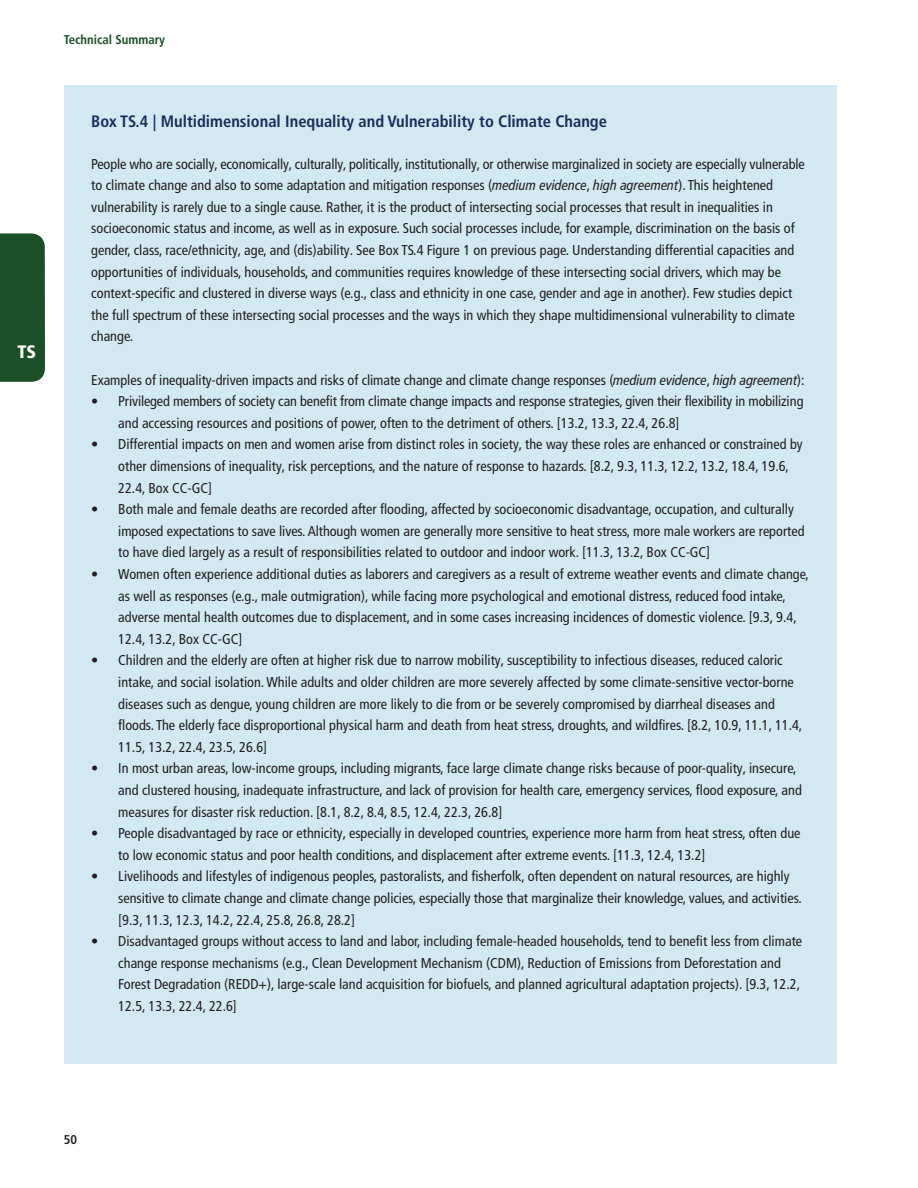
<style>
.page{position:relative;width:918px;height:1188px;background:#fff}
.page>*{position:absolute;margin:0;border:0;box-sizing:border-box;transform-origin:0 0}
.t1{font:900 condensed 18px "Frutiger LT Pro";color:#fff}
.t2{font:700 condensed 16.5px "Frutiger LT Pro";color:#172f5b}
.t3{font:condensed 14.25px/21.6px "Frutiger LT Pro";color:#231f20}
.t4{font:700 condensed 12.75px "Frutiger LT Pro";color:#1c4f26}
.t5{font:700 condensed 12.75px "Frutiger LT Pro";color:#231f20}
.s1{font-style:italic}
</style>
<div class="page">
<div style="left:0;top:233px;width:45px;height:149px;background:#1c4f26"></div>
<div style="left:64px;top:85px;width:773px;height:978px;background:#d2e9f2"></div>
<p class="t1" style="left:17px;top:345px;width:20px">TS</p>
<p class="t4" style="left:64px;top:35px;width:103px">Technical Summary</p>
<p class="t2" style="left:91px;top:116px;width:517px">Box TS.4 | Multidimensional Inequality and Vulnerability to Climate Change</p>
<p class="t3" style="left:91px;top:154px;width:715px">People who are socially, economically, culturally, politically, institutionally, or otherwise marginalized in society are especially vulnerable to climate change and also to some adaptation and mitigation responses (<span class="s1">medium evidence</span>, <span class="s1">high agreement</span>). This heightened vulnerability is rarely due to a single cause. Rather, it is the product of intersecting social processes that result in inequalities in socioeconomic status and income, as well as in exposure. Such social processes include, for example, discrimination on the basis of gender, class, race/ethnicity, age, and (dis)ability. See Box TS.4 Figure 1 on previous page. Understanding differential capacities and opportunities of individuals, households, and communities requires knowledge of these intersecting social drivers, which may be context-specific and clustered in diverse ways (e.g., class and ethnicity in one case, gender and age in another). Few studies depict the full spectrum of these intersecting social processes and the ways in which they shape multidimensional vulnerability to climate change.</p>
<p class="t3" style="left:91px;top:370px;width:715px">Examples of inequality-driven impacts and risks of climate change and climate change responses (<span class="s1">medium evidence</span>, <span class="s1">high agreement</span>):</p>
<p class="t3" style="left:118px;top:392px;width:687px;text-indent:-27px">• Privileged members of society can benefit from climate change impacts and response strategies, given their flexibility in mobilizing and accessing resources and positions of power, often to the detriment of others. [13.2, 13.3, 22.4, 26.8]</p>
<p class="t3" style="left:118px;top:435px;width:686px;text-indent:-27px">• Differential impacts on men and women arise from distinct roles in society, the way these roles are enhanced or constrained by other dimensions of inequality, risk perceptions, and the nature of response to hazards. [8.2, 9.3, 11.3, 12.2, 13.2, 18.4, 19.6,<br>22.4, Box CC-GC]</p>
<p class="t3" style="left:118px;top:500px;width:688px;text-indent:-27px">• Both male and female deaths are recorded after flooding, affected by socioeconomic disadvantage, occupation, and culturally imposed expectations to save lives.Although women are generally more sensitive to heat stress, more male workers are reported to have died largely as a result of responsibilities related to outdoor and indoor work. [11.3, 13.2, Box CC-GC]</p>
<p class="t3" style="left:118px;top:565px;width:692px;text-indent:-27px">• Women often experience additional duties as laborers and caregivers as a result of extreme weather events and climate change, as well as responses (e.g., male outmigration), while facing more psychological and emotional distress, reduced food intake, adverse mental health outcomes due to displacement, and in some cases increasing incidences of domestic violence. [9.3, 9.4, 12.4, 13.2, Box CC-GC]</p>
<p class="t3" style="left:118px;top:651px;width:686px;text-indent:-27px">• Children and the elderly are often at higher risk due to narrow mobility, susceptibility to infectious diseases, reduced caloric intake, and social isolation.While adults and older children are more severely affected by some climate-sensitive vector-borne diseases such as dengue, young children are more likely to die from or be severely compromised by diarrheal diseases and floods. The elderly face disproportional physical harm and death from heat stress, droughts, and wildfires. [8.2, 10.9, 11.1, 11.4, 11.5, 13.2, 22.4, 23.5, 26.6]</p>
<p class="t3" style="left:118px;top:759px;width:685px;text-indent:-27px">• In most urban areas, low-income groups, including migrants, face large climate change risks because of poor-quality, insecure, and clustered housing, inadequate infrastructure, and lack of provision for health care, emergency services, flood exposure, and measures for disaster risk reduction. [8.1, 8.2, 8.4, 8.5, 12.4, 22.3, 26.8]</p>
<p class="t3" style="left:118px;top:824px;width:684px;text-indent:-27px">• People disadvantaged by race or ethnicity, especially in developed countries, experience more harm from heat stress, often due to low economic status and poor health conditions, and displacement after extreme events. [11.3, 12.4, 13.2]</p>
<p class="t3" style="left:118px;top:867px;width:685px;text-indent:-27px">• Livelihoods and lifestyles of indigenous peoples, pastoralists, and fisherfolk, often dependent on natural resources, are highly sensitive to climate change and climate change policies, especially those that marginalize their knowledge, values, and activities. [9.3, 11.3, 12.3, 14.2, 22.4, 25.8, 26.8, 28.2]</p>
<p class="t3" style="left:118px;top:932px;width:685px;text-indent:-27px">• Disadvantaged groups without access to land and labor, including female-headed households, tend to benefit less from climate change response mechanisms (e.g., Clean Development Mechanism (CDM), Reduction of Emissions from Deforestation and Forest Degradation (REDD+), large-scale land acquisition for biofuels, and planned agricultural adaptation projects). [9.3, 12.2, 12.5, 13.3, 22.4, 22.6]</p>
<p class="t5" style="left:64px;top:1136px;width:15px">50</p>
</div>
